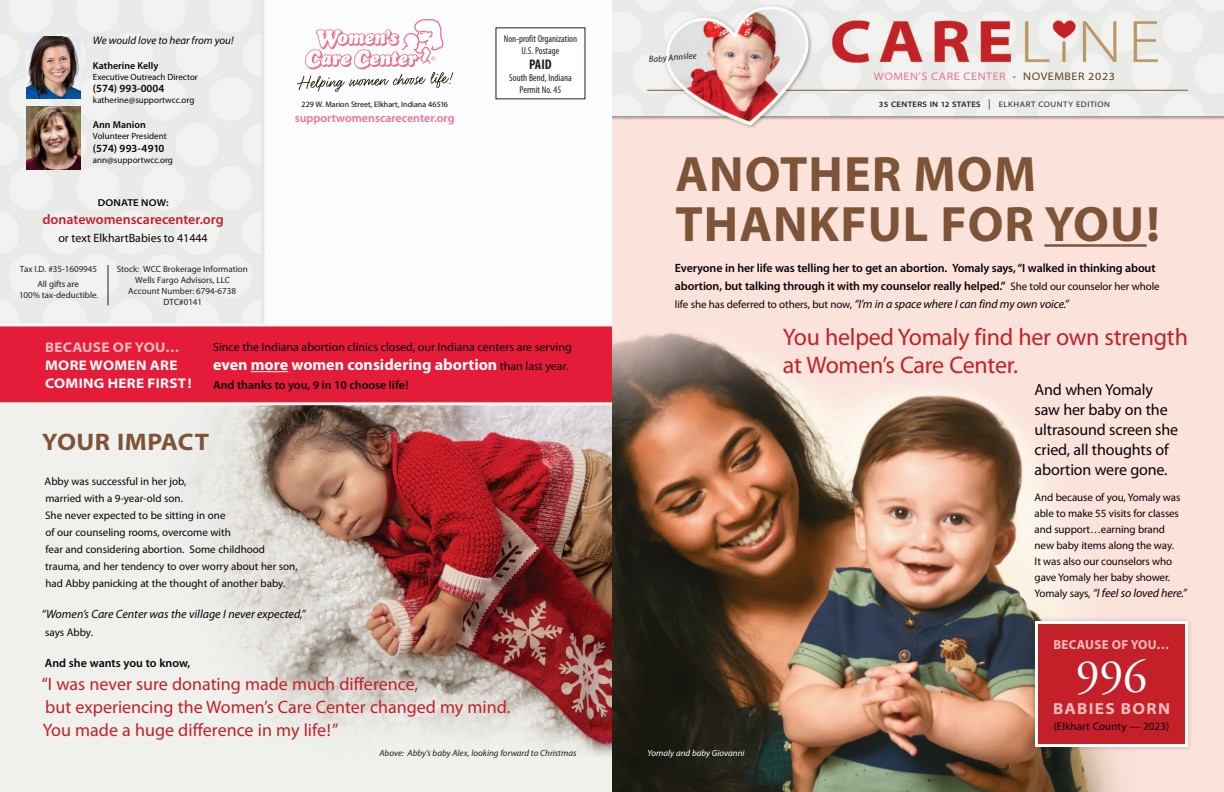
<style>
.page{position:relative;width:1224px;height:792px;background:#fff}
.page>*{position:absolute;margin:0;border:0;box-sizing:border-box;transform-origin:0 0}
.Body_Text_9_12{font:700 50px/50px "Myriad Pro";letter-spacing:.02em;color:#7e5439}
.Body_Text_9_12-2{font:48px "Adobe Garamond Pro";color:#fff}
.Body_Text_9_12-3{font:24px/28px "Myriad Pro";letter-spacing:-.01em;color:#c32029}
.Body_Text_9_12-4{font:700 semi-expanded 24px "Myriad Pro";letter-spacing:.02em;color:#7e5439}
.Body_Text_9_12-5{font:18px/23px "Myriad Pro";color:#c32029}
.Body_Text_9_12-6{font:16px/20px "Myriad Pro";letter-spacing:-.01em;color:#090208}
.t1{font:700 16px "Myriad Pro";color:#fff}
.Body_Text_9_12-7{font:700 semi-expanded 16px "Myriad Pro";letter-spacing:.08em;color:#f9bebf}
.t2{font:700 semi-expanded 14px/18px "Myriad Pro";letter-spacing:.02em;color:#fff}
.t3{font:600 14px "Myriad Pro";color:#c32029}
.t4{font:700 condensed 14px "Myriad Pro";color:#231f20}
.Body_Text_9_12-8{font:700 13px "Myriad Pro";letter-spacing:.02em;color:#f9bebf}
.Body_Text_9_12-9{font:600 12px/18px "Myriad Pro";letter-spacing:-.01em;color:#090208}
.t5{font:12px "Myriad Pro";color:#090208}
.Body_Text_9_12-10{font:italic 12px "Myriad Pro";color:#090208}
.Volunteer_Spotlight{font:600 12px "Myriad Pro";color:#f16f90}
.Body_Text_9_12-11{font:11px/17px "Myriad Pro";color:#090208}
.t6{font:semi-expanded 11px "Myriad Pro";letter-spacing:.05em;color:#f16f90}
.Body_Text_9_11{font:600 11px "Myriad Pro";color:#090208}
.Body_Text_9_11-2{font:italic 11px "Myriad Pro";color:#090208}
.t7{font:condensed 10px "Myriad Pro";color:#231f20}
.Body_Text_9_11-3{font:600 10px "Myriad Pro";color:#090208}
.t8{font:600 semi-expanded 10px "Myriad Pro";letter-spacing:.02em;color:#090208}
.t9{font:9px/11px "Myriad Pro";color:#231f20;text-align:center}
.Body_Text_9_11-4{font:9px "Myriad Pro";color:#090208}
.t10{font:italic 9px "Myriad Pro";color:#231f20}
.t11{font:italic 9px "Myriad Pro";color:#fff}
.t12{font:semi-expanded 8px "Myriad Pro";letter-spacing:.07em;color:#231f20}
.Volunteer_Spotlight-2{font:8px "Myriad Pro";color:#090208}
.s1{color:#f9bebf}
.s2{font-weight:400;font-size:12px;color:#090208}
.s3{color:#564218}
.s4{font-weight:600}
.s5{font-size:10px}
.s6{font-weight:400;font-size:11px}
.s7{font-weight:400;font-style:italic}
.s8{font-style:normal;font-size:11px}
</style>
<div class="page">
<img style="left:0;top:0;width:612px;height:792px">
<img style="left:612px;top:0;width:612px;height:792px">
<hr style="left:1044px;top:244px;width:103px;height:3px;background:#7e5439">
<div style="left:1030px;top:616px;width:163px;height:136px;background:#231f20;opacity:.2"></div>
<div style="left:1036px;top:622px;width:150px;height:124px;background:#c32029"></div>
<div style="left:1035px;top:621px;width:153px;height:126px;border:3px solid #fff"></div>
<hr style="left:251px;top:371px;width:37px;height:1px;background:#fff">
<svg style="left:297px;top:19px;width:156px;height:73px"></svg>
<div style="left:496px;top:28px;width:89px;height:71px;background:#fff"></div>
<img style="left:27px;top:36px;width:54px;height:63px">
<img style="left:27px;top:107px;width:54px;height:63px">
<hr style="left:108px;top:265px;width:1px;height:40px;background:#231f20">
<p class="Body_Text_9_11-2" style="left:93px;top:34px;width:142px">We would love to hear from you!</p>
<p class="Body_Text_9_11-3" style="left:93px;top:59px;width:67px">Katherine Kelly</p>
<p class="Body_Text_9_11-4" style="left:93px;top:71px;width:106px">Executive Outreach Director</p>
<p class="Body_Text_9_11" style="left:93px;top:82px;width:73px">(574) 993-0004</p>
<p class="Body_Text_9_11-4" style="left:93px;top:95px;width:103px">katherine@supportwcc.org</p>
<p class="Body_Text_9_11-3" style="left:93px;top:118px;width:54px">Ann Manion</p>
<p class="Body_Text_9_11-4" style="left:93px;top:130px;width:75px">Volunteer President</p>
<p class="Body_Text_9_11" style="left:93px;top:141px;width:73px">(574) 993-4910</p>
<p class="Body_Text_9_11-4" style="left:93px;top:154px;width:82px">ann@supportwcc.org</p>
<p class="t8" style="left:98px;top:197px;width:72px">DONATE NOW:</p>
<p class="t3" style="left:42px;top:211px;width:183px">donatewomenscarecenter.org</p>
<p class="t5" style="left:58px;top:231px;width:151px">or text ElkhartBabies to 41444</p>
<p class="t9" style="left:20px;top:263px;width:79px">Tax I.D. #35-1609945</p>
<p class="t9" style="left:19px;top:279px;width:81px">All gifts are<br>100% tax-deductible.</p>
<p class="t9" style="left:117px;top:263px;width:132px">Stock: WCC Brokerage Information<br>Wells Fargo Advisors, LLC<br>Account Number: 6794-6738<br>DTC#0141</p>
<p class="Volunteer_Spotlight-2" style="left:301px;top:99px;width:148px">229 W. Marion Street, Elkhart, Indiana 46516</p>
<p class="Volunteer_Spotlight" style="left:295px;top:111px;width:161px">supportwomenscarecenter.org</p>
<p class="t7" style="left:504px;top:32px;width:75px">Non-profit Organization</p>
<p class="t7" style="left:522px;top:44px;width:39px">U.S. Postage</p>
<p class="t4" style="left:529px;top:55px;width:24px">PAID</p>
<p class="t7" style="left:509px;top:71px;width:64px">South Bend, Indiana</p>
<p class="t7" style="left:520px;top:83px;width:43px">Permit No. 45</p>
<p class="t2" style="left:45px;top:338px;width:148px"><span class="s1">BECAUSE OF YOU…<br></span>MORE WOMEN ARE<br>COMING HERE FIRST!</p>
<p class="t5" style="left:213px;top:340px;width:360px">Since the Indiana abortion clinics closed, our Indiana centers are serving</p>
<p class="t1" style="left:213px;top:354px;width:357px">even more women considering abortion <span class="s2">than last year.</span></p>
<p class="Body_Text_9_12-9" style="left:213px;top:376px;width:197px">And thanks to you, 9 in 10 choose life!</p>
<p class="Body_Text_9_12-4" style="left:42px;top:428px;width:169px">YOUR IMPACT</p>
<p class="Body_Text_9_12-11" style="left:45px;top:473px;width:255px">Abby was successful in her job,<br>married with a 9-year-old son.<br>She never expected to be sitting in one<br>of our counseling rooms, overcome with<br>fear and considering abortion. Some childhood trauma, and her tendency to over worry about her son, had Abby panicking at the thought of another baby.</p>
<p class="Body_Text_9_12-10" style="left:42px;top:606px;width:265px">“Women’s Care Center was the village I never expected,”</p>
<p class="Body_Text_9_12-11" style="left:45px;top:623px;width:49px">says Abby.</p>
<p class="Body_Text_9_12-9" style="left:45px;top:654px;width:147px">And she wants you to know,</p>
<p class="Body_Text_9_12-5" style="left:41px;top:672px;width:471px">“I was never sure donating made much difference,<br>but experiencing the Women’s Care Center changed my mind.<br>You made a huge difference in my life!”</p>
<p class="t10" style="left:648px;top:54px;width:49px;rotate:-5deg">Baby Annslee</p>
<p class="t6" style="left:874px;top:70px;width:243px">WOMEN’S CARE CENTER • <span class="s3">NOVEMBER 2023</span></p>
<p class="t12" style="left:879px;top:100px;width:233px"><span class="s4">35 CENTERS IN 12 STATES</span> <span class="s5">|</span> ELKHART COUNTY EDITION</p>
<p class="Body_Text_9_12" style="left:675px;top:147px;width:486px">ANOTHER MOM<br>THANKFUL FOR YOU!</p>
<p class="Body_Text_9_12-9" style="left:675px;top:259px;width:486px">Everyone in her life was telling her to get an abortion. Yomaly says, “I walked in thinking about abortion, but talking through it with my counselor really helped.” <span class="s6">She told our counselor her whole life she has deferred to others, but now,</span> <span class="s7">“I’m in a space where I can find my own voice.”</span></p>
<p class="Body_Text_9_12-3" style="left:783px;top:323px;width:407px">You helped Yomaly find her own strength at Women’s Care Center.</p>
<p class="Body_Text_9_12-6" style="left:1035px;top:379px;width:145px">And when Yomaly saw her baby on the ultrasound screen she cried, all thoughts of abortion were gone.</p>
<p class="Body_Text_9_12-11" style="left:1035px;top:489px;width:147px;line-height:16px">And because of you, Yomaly was able to make 55 visits for classes and support…earning brand new baby items along the way.<br>It was also our counselors who gave Yomaly her baby shower.</p>
<p class="Body_Text_9_12-10" style="left:1035px;top:586px;width:154px"><span class="s8">Yomaly says,</span> “I feel so loved here.”</p>
<p class="Body_Text_9_12-8" style="left:1054px;top:636px;width:118px">BECAUSE OF YOU…</p>
<p class="Body_Text_9_12-2" style="left:1076px;top:647px;width:73px">996</p>
<p class="Body_Text_9_12-7" style="left:1053px;top:699px;width:118px">BABIES BORN</p>
<p class="Body_Text_9_12-11" style="left:1054px;top:717px;width:117px">(Elkhart County — 2023)</p>
<p class="t10" style="left:380px;top:747px;width:198px">Above: Abby’s baby Alex, looking forward to Christmas</p>
<p class="t11" style="left:648px;top:747px;width:99px">Yomaly and baby Giovanni</p>
</div>
